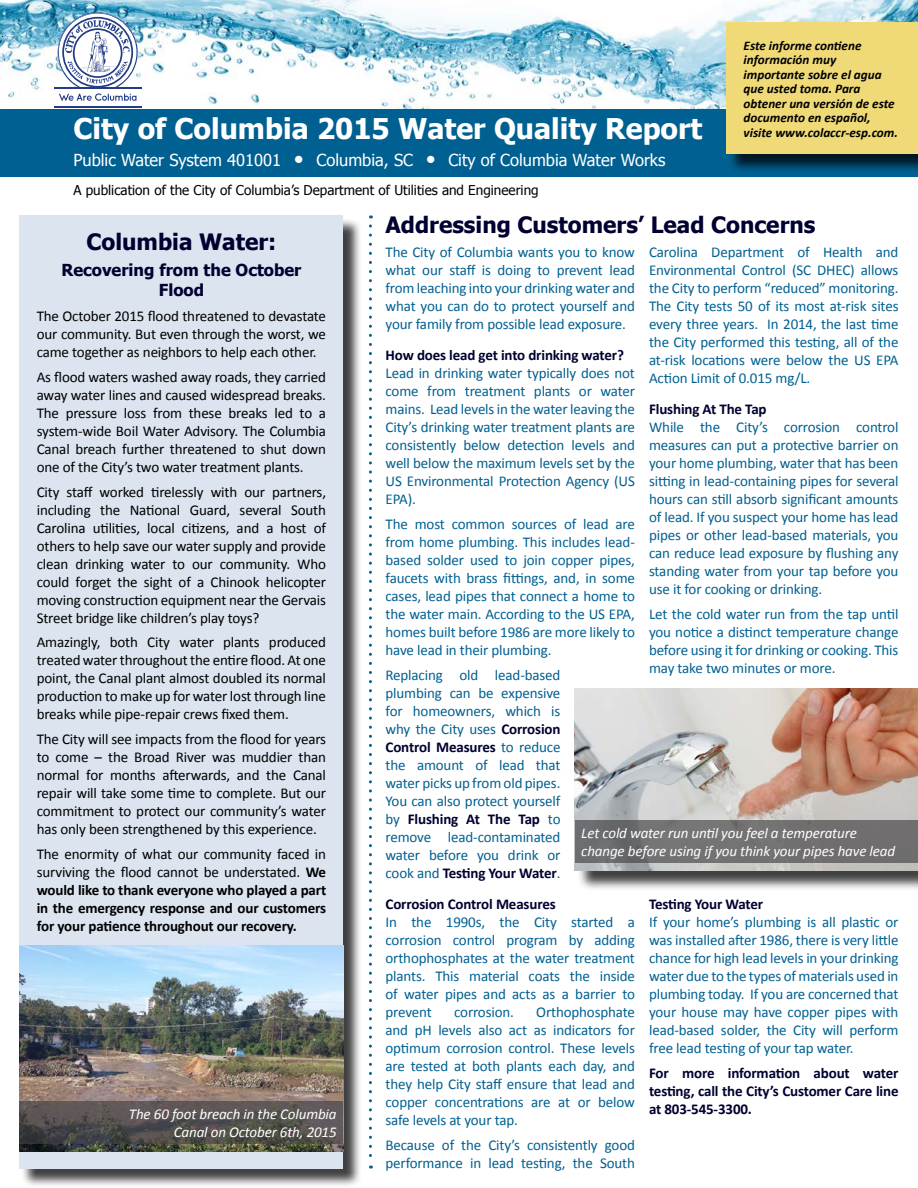
<style>
.page{position:relative;width:918px;height:1188px;background:#fff}
.page>*{position:absolute;margin:0;border:0;box-sizing:border-box;transform-origin:0 0}
.t1{font:700 28.5px "Tahoma";color:#fff}
.t2{font:700 22.5px "Tahoma";color:#000031}
.t3{font:16.5px "Tahoma";color:#fff}
.t4{font:700 16.5px/19.8px "Tahoma";color:#000031;text-align:center}
.t5{font:15px/18px "Calibri";letter-spacing:-.01em;color:#006091;text-align:justify}
.t6{font:15px/18px "Calibri";letter-spacing:-.01em;color:#000;text-align:justify}
.t7{font:700 15px/18px "Calibri";letter-spacing:-.01em;color:#000;text-align:justify}
.t8{font:700 15px/18px "Calibri";letter-spacing:-.01em;color:#000031;text-align:justify}
.t9{font:italic 15px/18px "Calibri";letter-spacing:-.01em;color:#fff;text-align:right}
.t10{font:13.5px "Tahoma";color:#000}
.t11{font:italic 700 13.2px/14.5px "Calibri";color:#000}
.s1{font-weight:400}
.s2{font-weight:700;color:#000031}
</style>
<div class="page">
<img style="left:0;top:0;width:918px;height:109px">
<div style="left:0;top:109px;width:918px;height:67px;background:#006091"></div>
<div style="left:54px;top:88px;width:87px;height:19px;background:#fff"></div>
<hr style="left:54px;top:87px;width:87px;height:1px;background:#233c85">
<hr style="left:54px;top:106px;width:87px;height:1px;background:#233c85">
<svg style="left:58px;top:12px;width:80px;height:89px"></svg>
<div style="left:728px;top:24px;width:190px;height:149px;background:#000;opacity:.75"></div>
<div style="left:726px;top:22px;width:192px;height:132px;background:#efda77"></div>
<div style="left:21px;top:217px;width:341px;height:971px;background:#000;opacity:.75"></div>
<div style="left:19px;top:215px;width:324px;height:954px;background:#dbe4ef"></div>
<svg style="left:369px;top:226px;width:3px;height:943px"></svg>
<img style="left:19px;top:945px;width:324px;height:206px">
<svg style="left:19px;top:1101px;width:324px;height:43px;background:#54504e"></svg>
<div style="left:577px;top:691px;width:341px;height:200px;background:#000;opacity:.75"></div>
<img style="left:575px;top:689px;width:343px;height:182px">
<div style="left:575px;top:820px;width:343px;height:43px;background:#706e6f"></div>
<h1 class="t1" style="left:73px;top:109px;width:631px">City of Columbia 2015 Water Quality Report</h1>
<p class="t3" style="left:73px;top:148px;width:594px">Public Water System 401001 <sup>S</sup> Columbia, SC <sup>S</sup> City of Columbia Water Works</p>
<p class="t10" style="left:73px;top:181px;width:467px">A publication of the City of Columbia’s Department of Utilities and Engineering</p>
<p class="t11" style="left:744px;top:38px;width:156px">Este informe contiene información muy importante sobre el agua que usted toma. Para obtener una versión de este documento en español, visite www.colaccr-esp.com.</p>
<h2 class="t2" style="left:87px;top:226px;width:191px">Columbia Water:</h2>
<p class="t4" style="left:61px;top:260px;width:242px">Recovering from the October<br>Flood</p>
<p class="t6" style="left:37px;top:307px;width:291px">The October 2015 flood threatened to devastate our community. But even through the worst, we came together as neighbors to help each other.</p>
<p class="t6" style="left:37px;top:368px;width:291px">As flood waters washed away roads, they carried away water lines and caused widespread breaks.<br>The pressure loss from these breaks led to a system-wide Boil Water Advisory. The Columbia Canal breach further threatened to shut down one of the City’s two water treatment plants.</p>
<p class="t6" style="left:37px;top:483px;width:291px">City staff worked tirelessly with our partners, including the National Guard, several South Carolina utilities, local citizens, and a host of others to help save our water supply and provide clean drinking water to our community. Who could forget the sight of a Chinook helicopter moving construction equipment near the Gervais Street bridge like children’s play toys?</p>
<p class="t6" style="left:37px;top:633px;width:291px">Amazingly, both City water plants produced treated water throughout the entire flood. At one point, the Canal plant almost doubled its normal production to make up for water lost through line breaks while pipe-repair crews fixed them.</p>
<p class="t6" style="left:37px;top:730px;width:291px">The City will see impacts from the flood for years to come – the Broad River was muddier than normal for months afterwards, and the Canal repair will take some time to complete. But our commitment to protect our community’s water has only been strengthened by this experience.</p>
<p class="t7" style="left:37px;top:845px;width:291px"><span class="s1">The enormity of what our community faced in surviving the flood cannot be understated.</span> We would like to thank everyone who played a part in the emergency response and our customers for your patience throughout our recovery.</p>
<p class="t9" style="left:129px;top:1104px;width:209px">The 60 foot breach in the Columbia<br>Canal on October 6th, 2015</p>
<h2 class="t2" style="left:386px;top:209px;width:431px">Addressing Customers’ Lead Concerns</h2>
<p class="t5" style="left:649px;top:243px;width:251px">Carolina Department of Health and Environmental Control (SC DHEC) allows the City to perform “reduced” monitoring.<br>The City tests 50 of its most at-risk sites every three years. In 2014, the last time the City performed this testing, all of the at-risk locations were below the US EPA Action Limit of 0.015 mg/L.</p>
<p class="t8" style="left:649px;top:400px;width:119px">Flushing At The Tap</p>
<p class="t5" style="left:649px;top:418px;width:251px">While the City’s corrosion control measures can put a protective barrier on your home plumbing, water that has been sitting in lead-containing pipes for several hours can still absorb significant amounts of lead. If you suspect your home has lead pipes or other lead-based materials, you can reduce lead exposure by flushing any standing water from your tap before you use it for cooking or drinking.</p>
<p class="t5" style="left:649px;top:605px;width:251px">Let the cold water run from the tap until you notice a distinct temperature change before using it for drinking or cooking. This may take two minutes or more.</p>
<p class="t5" style="left:386px;top:243px;width:251px">The City of Columbia wants you to know what our staff is doing to prevent lead from leaching into your drinking water and what you can do to protect yourself and your family from possible lead exposure.</p>
<p class="t8" style="left:386px;top:346px;width:240px">How does lead get into drinking water?</p>
<p class="t5" style="left:386px;top:364px;width:251px">Lead in drinking water typically does not come from treatment plants or water mains. Lead levels in the water leaving the City’s drinking water treatment plants are consistently below detection levels and well below the maximum levels set by the US Environmental Protection Agency (US EPA).</p>
<p class="t5" style="left:386px;top:515px;width:251px">The most common sources of lead are from home plumbing. This includes lead&shy;based solder used to join copper pipes, faucets with brass fittings, and, in some cases, lead pipes that connect a home to the water main. According to the US EPA, homes built before 1986 are more likely to have lead in their plumbing.</p>
<p class="t5" style="left:386px;top:666px;width:177px">Replacing old lead-based plumbing can be expensive for homeowners, which is why the City uses <span class="s2">Corrosion Control Measures</span> to reduce the amount of lead that water picks up from old pipes.<br>You can also protect yourself by <span class="s2">Flushing At The Tap</span> to remove lead-contaminated water before you drink or cook and <span class="s2">Testing Your Water</span>.</p>
<p class="t8" style="left:386px;top:895px;width:172px">Corrosion Control Measures</p>
<p class="t5" style="left:386px;top:913px;width:251px">In the 1990s, the City started a corrosion control program by adding orthophosphates at the water treatment plants. This material coats the inside of water pipes and acts as a barrier to prevent</p>
<p class="t9" style="left:581px;top:824px;width:315px;text-align:left">Let cold water run until you feel a temperature change before using if you think your pipes have lead</p>
<p class="t8" style="left:649px;top:895px;width:116px">Testing Your Water</p>
<p class="t5" style="left:649px;top:913px;width:251px">If your home’s plumbing is all plastic or was installed after 1986, there is very little chance for high lead levels in your drinking water due to the types of materials used in plumbing today. If you are concerned that your house may have copper pipes with lead-based solder, the City will perform free lead testing of your tap water.</p>
<p class="t8" style="left:649px;top:1064px;width:251px">For more information about water testing, call the City’s Customer Care line at 803-545-3300.</p>
<p class="t5" style="left:386px;top:1003px;width:251px;text-indent:151px">Orthophosphate and pH levels also act as indicators for optimum corrosion control. These levels are tested at both plants each day, and they help City staff ensure that lead and copper concentrations are at or below safe levels at your tap.</p>
<p class="t5" style="left:386px;top:1136px;width:251px">Because of the City’s consistently good performance in lead testing, the South</p>
<p class="t5" style="left:454px;top:1003px;width:61px">corrosion.</p>
</div>
